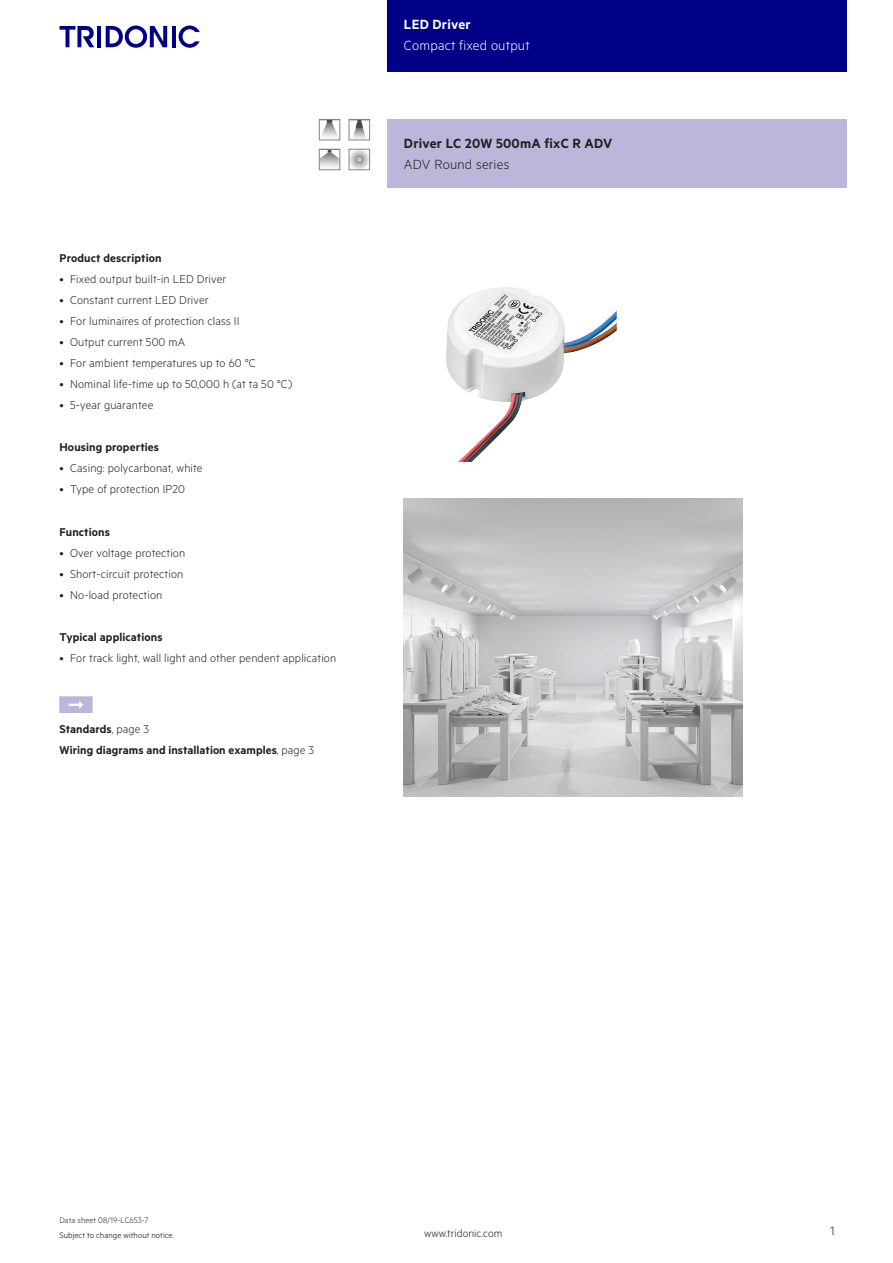
<style>
.page{position:relative;width:893px;height:1263px;background:#fff}
.page>*{position:absolute;margin:0;border:0;box-sizing:border-box;transform-origin:0 0}
.t1{font:15px "Tridonic Metric Print Semi";letter-spacing:.015em;color:#231f20}
.t2{font:15px "Tridonic Metric Print Light";letter-spacing:.015em;color:#fff}
.t3{font:15px "Tridonic Metric Print Light";letter-spacing:.015em;color:#231f20}
.t4{font:15px "Tridonic Metric Print Semi";letter-spacing:.015em;color:#fff}
.t5{font:13.5px "Tridonic Metric Print Light";color:#231f20}
.t6{font:12.75px "Tridonic Metric Print Light";letter-spacing:.01em;color:#231f20}
.t7{font:12.75px/21.3px "Tridonic Metric Print Semi";letter-spacing:.01em;color:#231f20}
.t8{font:12px "Tridonic Metric Print Light";letter-spacing:.005em;color:#231f20}
.t9{font:9px "Tridonic Metric Print Light";letter-spacing:.01em;color:#000}
.t10{font:9px "Tridonic Metric Print Light";letter-spacing:.005em;color:#231f20}
.s1{font-family:"Tridonic Metric Print Light"}
</style>
<div class="page">
<div style="left:387px;top:0;width:459px;height:72px;background:#000087"></div>
<hr style="left:97px;top:26px;width:4px;height:21px;background:#000087">
<svg style="left:106px;top:26px;width:61px;height:22px"></svg>
<hr style="left:172px;top:26px;width:3px;height:21px;background:#000087">
<svg style="left:179px;top:26px;width:21px;height:22px"></svg>
<svg style="left:60px;top:26px;width:34px;height:21px"></svg>
<div style="left:387px;top:119px;width:459px;height:68px;background:#bbb7da"></div>
<img style="left:446px;top:287px;width:171px;height:175px">
<img style="left:404px;top:499px;width:339px;height:297px">
<img style="left:353px;top:128px;width:13px;height:10px">
<svg style="left:355px;top:121px;width:8px;height:7px"></svg>
<div style="left:349px;top:119px;width:21px;height:21px;border:1px solid #808285"></div>
<svg style="left:321px;top:121px;width:17px;height:17px"></svg>
<div style="left:319px;top:119px;width:21px;height:21px;border:1px solid #808285"></div>
<svg style="left:321px;top:151px;width:17px;height:17px"></svg>
<div style="left:319px;top:149px;width:21px;height:21px;border:1px solid #808285"></div>
<div style="left:349px;top:149px;width:21px;height:21px;background:#f3f4f4;border-radius:50%"></div>
<div style="left:349px;top:149px;width:20px;height:20px;background:#f0f1f2;border-radius:50%"></div>
<div style="left:350px;top:150px;width:18px;height:19px;background:#e6e7e9;border-radius:50%"></div>
<div style="left:350px;top:151px;width:18px;height:17px;background:#e0e1e3;border-radius:50%"></div>
<div style="left:351px;top:151px;width:17px;height:17px;background:#dcdddf;border-radius:50%"></div>
<div style="left:351px;top:151px;width:16px;height:17px;background:#dadbdd;border-radius:50%"></div>
<div style="left:351px;top:151px;width:16px;height:16px;background:#d9dadc;border-radius:50%"></div>
<div style="left:351px;top:152px;width:16px;height:15px;background:#d5d6d8;border-radius:50%"></div>
<div style="left:352px;top:152px;width:15px;height:15px;background:#d0d1d3;border-radius:50%"></div>
<div style="left:352px;top:152px;width:14px;height:15px;background:#cecfd1;border-radius:50%"></div>
<div style="left:352px;top:152px;width:14px;height:14px;background:#d4d5d7;border-radius:50%"></div>
<div style="left:352px;top:153px;width:14px;height:13px;background:#cccdcf;border-radius:50%"></div>
<div style="left:353px;top:153px;width:13px;height:13px;background:#cccdcf;border-radius:50%"></div>
<div style="left:353px;top:153px;width:12px;height:13px;background:#c0c1c4;border-radius:50%"></div>
<div style="left:354px;top:154px;width:11px;height:11px;background:#b6b7ba;border-radius:50%"></div>
<div style="left:354px;top:154px;width:10px;height:10px;background:#b5b6b9;border-radius:50%"></div>
<svg style="left:356px;top:156px;width:7px;height:7px"></svg>
<div style="left:349px;top:149px;width:21px;height:21px;border:1px solid #808285"></div>
<p class="t7" style="left:60px;top:247px;width:104px">Product description</p>
<p class="t6" style="left:60px;top:271px;width:168px">• Fixed output built-in LED Driver</p>
<p class="t6" style="left:60px;top:292px;width:151px">• Constant current LED Driver</p>
<p class="t6" style="left:60px;top:313px;width:181px">• For luminaires of protection class II</p>
<p class="t6" style="left:60px;top:334px;width:127px">• Output current 500 mA</p>
<p class="t6" style="left:60px;top:355px;width:197px">• For ambient temperatures up to 60 °C</p>
<p class="t6" style="left:60px;top:376px;width:234px">• Nominal life-time up to 50,000 h (at ta 50 °C)</p>
<p class="t6" style="left:60px;top:397px;width:95px">• 5-year guarantee</p>
<p class="t7" style="left:60px;top:436px;width:101px">Housing properties</p>
<p class="t6" style="left:60px;top:461px;width:145px">• Casing: polycarbonat, white</p>
<p class="t6" style="left:60px;top:482px;width:127px">• Type of protection IP20</p>
<p class="t7" style="left:60px;top:521px;width:52px">Functions</p>
<p class="t6" style="left:60px;top:545px;width:127px">• Over voltage protection</p>
<p class="t6" style="left:60px;top:566px;width:125px">• Short-circuit protection</p>
<p class="t6" style="left:60px;top:587px;width:104px">• No-load protection</p>
<p class="t7" style="left:60px;top:626px;width:105px">Typical applications</p>
<p class="t6" style="left:60px;top:651px;width:278px">• For track light, wall light and other pendent application</p>
<p class="t7" style="left:60px;top:718px;width:256px">Standards<span class="s1">, page 3<br></span>Wiring diagrams and installation examples<span class="s1">, page 3</span></p>
<p class="t4" style="left:404px;top:15px;width:68px">LED Driver</p>
<p class="t2" style="left:404px;top:37px;width:127px">Compact fixed output</p>
<p class="t1" style="left:404px;top:134px;width:210px">Driver LC 20W 500mA fixC R ADV</p>
<p class="t3" style="left:404px;top:156px;width:107px">ADV Round series</p>
<p class="t10" style="left:60px;top:1215px;width:90px">Data sheet 08/19-LC653-7</p>
<p class="t9" style="left:60px;top:1229px;width:116px">Subject to change without notice.</p>
<p class="t8" style="left:424px;top:1227px;width:80px">www.tridonic.com</p>
<p class="t5" style="left:830px;top:1223px;width:6px">1</p>
</div>
